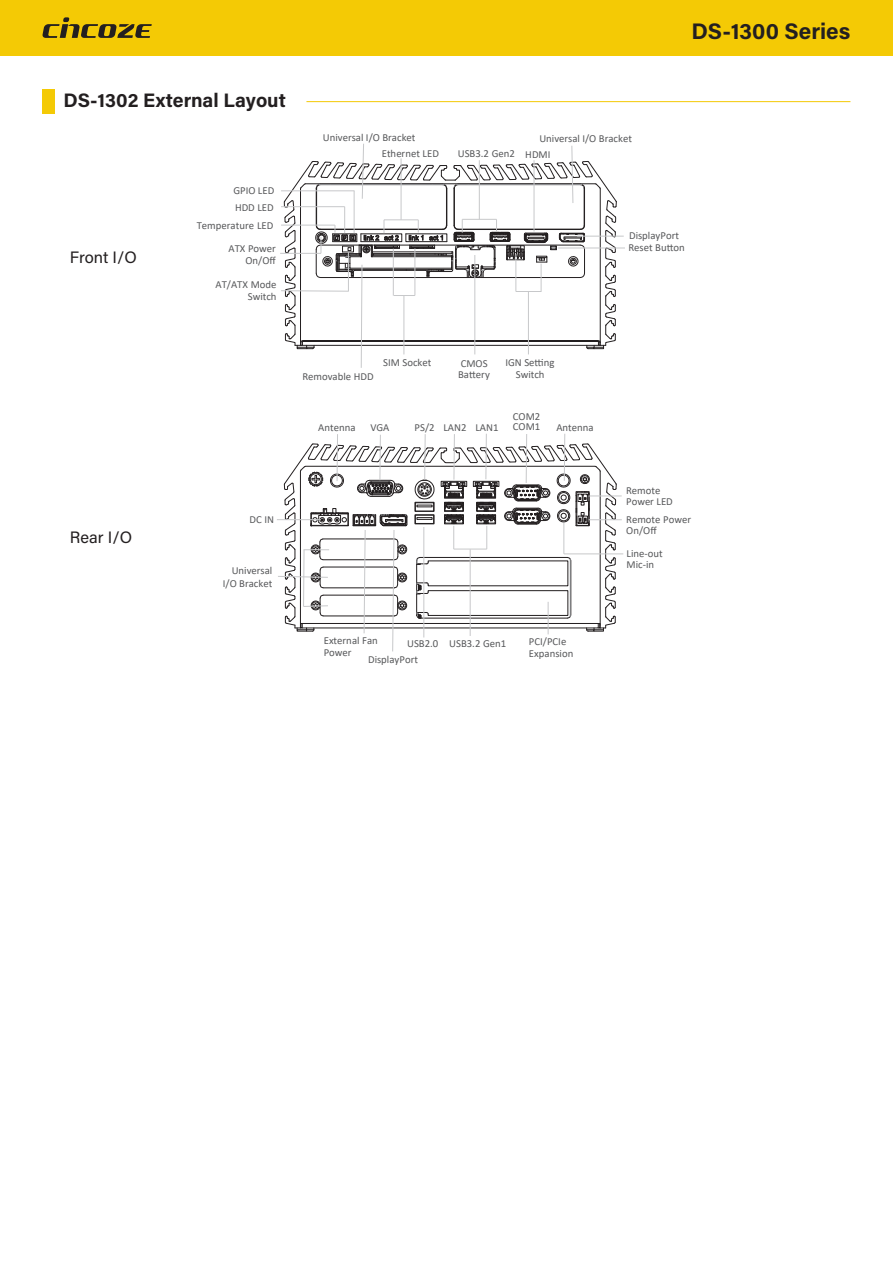
<style>
.page{position:relative;width:893px;height:1263px;background:#fff}
.page>*{position:absolute;margin:0;border:0;box-sizing:border-box;transform-origin:0 0}
.t1{font:700 22.5px "Acumin Pro";letter-spacing:.005em;color:#231f20}
.t2{font:700 19.5px "Acumin Pro";color:#231f20}
.t3{font:16.5px "Acumin Pro";color:#231f20}
.t4{font:10.8px/11.9px "Calibri";color:#57585a}
</style>
<div class="page">
<div style="left:0;top:0;width:893px;height:55px;background:#f4ca05"></div>
<svg style="left:42px;top:17px;width:110px;height:21px"></svg>
<hr style="left:306px;top:101px;width:544px;height:1px;background:#f4ca05">
<div style="left:43px;top:89px;width:12px;height:25px;background:#f4ca05"></div>
<hr style="left:577px;top:236px;width:47px;height:1px;background:#c7c8ca">
<hr style="left:558px;top:248px;width:67px;height:1px;background:#c7c8ca">
<svg style="left:280px;top:143px;width:337px;height:225px"></svg>
<hr style="left:404px;top:295px;width:1px;height:59px;background:#c7c8ca">
<hr style="left:588px;top:496px;width:34px;height:1px;background:#c7c8ca">
<hr style="left:589px;top:519px;width:33px;height:1px;background:#c7c8ca">
<hr style="left:564px;top:553px;width:59px;height:1px;background:#c7c8ca">
<svg style="left:277px;top:433px;width:340px;height:219px"></svg>
<hr style="left:454px;top:549px;width:33px;height:1px;background:#c7c8ca">
<hr style="left:470px;top:549px;width:1px;height:87px;background:#c7c8ca">
<h2 class="t2" style="left:63px;top:87px;width:224px">DS-1302 External Layout</h2>
<p class="t4" style="left:233px;top:184px;width:42px">GPIO LED</p>
<p class="t4" style="left:235px;top:201px;width:40px">HDD LED</p>
<h3 class="t3" style="left:70px;top:245px;width:68px">Front I/O</h3>
<p class="t4" style="left:197px;top:219px;width:78px">Temperature LED</p>
<p class="t4" style="left:228px;top:243px;width:49px;text-align:right">ATX Power<br>On/Off</p>
<p class="t4" style="left:216px;top:278px;width:63px;text-align:right">AT/ATX Mode<br>Switch</p>
<h1 class="t1" style="left:691px;top:16px;width:161px">DS-1300 Series</h1>
<p class="t4" style="left:323px;top:131px;width:94px">Universal I/O Bracket</p>
<p class="t4" style="left:382px;top:147px;width:59px">Ethernet LED</p>
<p class="t4" style="left:539px;top:132px;width:94px">Universal I/O Bracket</p>
<p class="t4" style="left:458px;top:147px;width:94px">USB3.2 Gen2 HDMI</p>
<p class="t4" style="left:629px;top:229px;width:51px">DisplayPort</p>
<p class="t4" style="left:628px;top:242px;width:58px">Reset Button</p>
<h3 class="t3" style="left:70px;top:526px;width:64px">Rear I/O</h3>
<p class="t4" style="left:302px;top:370px;width:73px">Removable HDD</p>
<p class="t4" style="left:383px;top:356px;width:50px">SIM Socket</p>
<p class="t4" style="left:458px;top:357px;width:33px">CMOS<br>Battery</p>
<p class="t4" style="left:505px;top:356px;width:51px;text-align:center">IGN Setting<br>Switch</p>
<p class="t4" style="left:318px;top:421px;width:39px">Antenna</p>
<p class="t4" style="left:370px;top:422px;width:21px">VGA</p>
<p class="t4" style="left:415px;top:421px;width:85px">PS/2 LAN2 LAN1</p>
<p class="t4" style="left:513px;top:410px;width:29px;line-height:10.8px">COM2<br>COM1</p>
<p class="t4" style="left:556px;top:421px;width:39px">Antenna</p>
<p class="t4" style="left:250px;top:513px;width:26px">DC IN</p>
<p class="t4" style="left:223px;top:563px;width:51px;line-height:12.9px;text-align:right">Universal<br>I/O Bracket</p>
<p class="t4" style="left:324px;top:634px;width:56px">External Fan<br>Power</p>
<p class="t4" style="left:368px;top:653px;width:51px">DisplayPort</p>
<p class="t4" style="left:407px;top:638px;width:33px">USB2.0</p>
<p class="t4" style="left:449px;top:638px;width:59px">USB3.2 Gen1</p>
<p class="t4" style="left:529px;top:635px;width:46px">PCI/PCIe<br>Expansion</p>
<p class="t4" style="left:626px;top:484px;width:48px;line-height:10.8px">Remote<br>Power LED</p>
<p class="t4" style="left:626px;top:514px;width:66px;line-height:10.8px">Remote Power<br>On/Off</p>
<p class="t4" style="left:627px;top:548px;width:38px;line-height:10.8px">Line-out<br>Mic-in</p>
</div>
